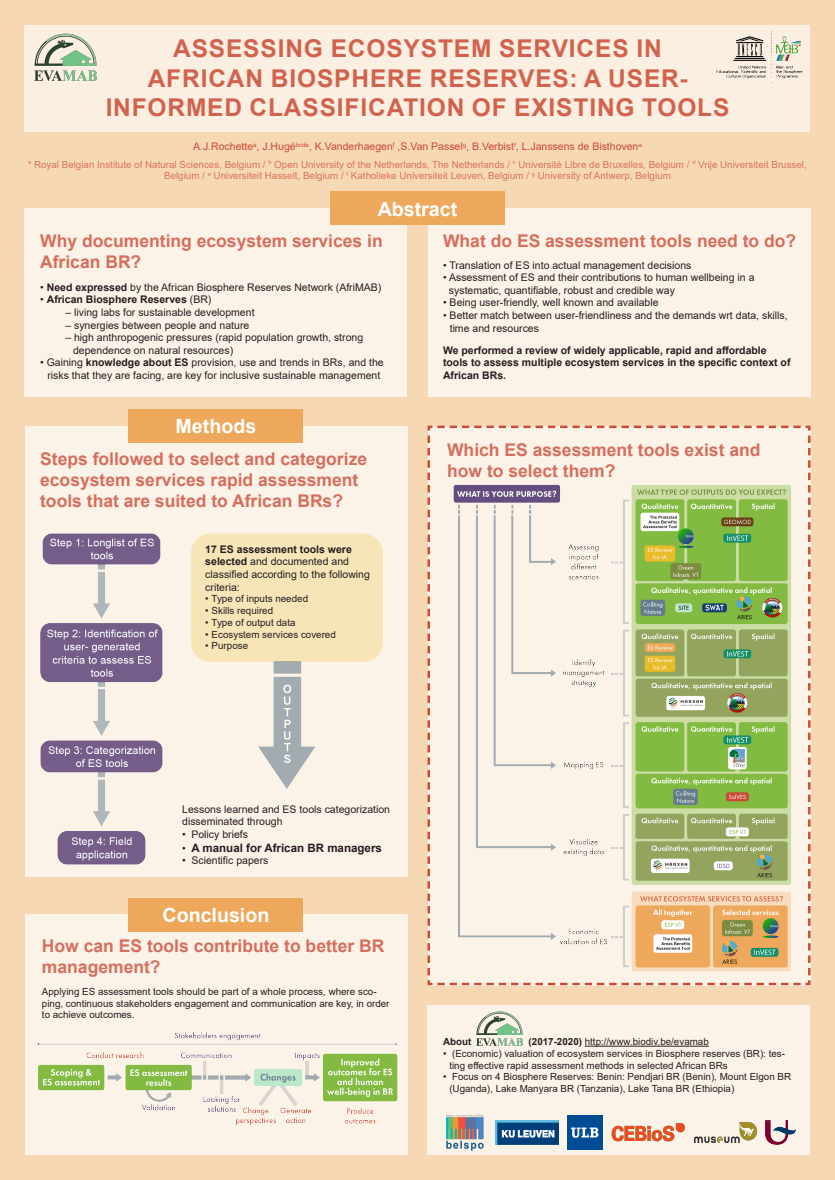
<style>
.page{position:relative;width:835px;height:1180px;background:#fff}
.page>*{position:absolute;margin:0;border:0;box-sizing:border-box;transform-origin:0 0}
.t1{font:700 24.5px/29.4px "Arial";letter-spacing:.035em;color:#ca4a34;text-align:center}
.Titres_1{font:700 19.6px "Arial";color:#fff}
.Titres_2{font:700 17.5px/21px "Arial";color:#d56e5d}
.t2{font:700 11.55px "Arial";color:#231f20}
.Texte_de_base{font:10.5px/12.6px "Arial";color:#231f20}
.Texte_de_base-2{font:700 10.5px/12.6px "Arial";color:#231f20}
.Texte_de_base-3{font:10.5px "Arial";color:#ca4a34}
.Texte_de_base-4{font:9.8px/11.8px "Arial";color:#231f20}
.t3{font:9.8px/11.8px "Arial";color:#ca4a34;text-align:center}
.Texte_de_base-5{font:700 9.8px "Arial";color:#231f20}
.s1{font-weight:700}
.s2{font-weight:400}
.s3{font-weight:400;font-size:10.5px}
</style>
<div class="page">
<div style="left:0;top:0;width:834px;height:1180px;background:#f7d8b5"></div>
<div style="left:25px;top:208px;width:382px;height:189px;background:#fcf3e8"></div>
<div style="left:25px;top:426px;width:382px;height:451px;background:#fcf3e8"></div>
<div style="left:25px;top:914px;width:382px;height:241px;background:#fcf3e8"></div>
<div style="left:427px;top:1005px;width:382px;height:150px;background:#fcf3e8"></div>
<svg style="left:427px;top:425px;width:384px;height:561px;background:#f9e8dc"></svg>
<div style="left:25px;top:25px;width:785px;height:107px;background:#fbefe1"></div>
<div style="left:428px;top:208px;width:382px;height:189px;background:#fcf3e8"></div>
<img style="left:450px;top:482px;width:343px;height:491px">
<img style="left:258px;top:662px;width:57px;height:126px">
<img style="left:476px;top:1011px;width:46px;height:34px">
<img style="left:446px;top:1114px;width:38px;height:37px">
<img style="left:495px;top:1120px;width:63px;height:24px">
<img style="left:567px;top:1115px;width:35px;height:34px">
<img style="left:611px;top:1123px;width:73px;height:18px">
<img style="left:694px;top:1122px;width:62px;height:20px">
<img style="left:765px;top:1120px;width:31px;height:24px">
<img style="left:37px;top:1032px;width:360px;height:93px">
<img style="left:716px;top:32px;width:86px;height:47px">
<img style="left:35px;top:34px;width:62px;height:46px">
<div style="left:330px;top:192px;width:174px;height:33px;background:#eea85b"></div>
<div style="left:128px;top:409px;width:175px;height:34px;background:#eea85b"></div>
<div style="left:128px;top:897px;width:175px;height:34px;background:#eea85b"></div>
<hr style="left:584px;top:1045px;width:124px;height:1px;background:#231f20">
<div style="left:191px;top:533px;width:192px;height:129px;background:#f7e5b8;border-radius:20px"></div>
<img style="left:40px;top:533px;width:123px;height:331px">
<h1 class="t1" style="left:105px;top:34px;width:625px">ASSESSING ECOSYSTEM SERVICES IN<br>AFRICAN BIOSPHERE RESERVES: A USER-<br>INFORMED CLASSIFICATION OF EXISTING TOOLS</h1>
<p class="Texte_de_base-3" style="left:193px;top:139px;width:450px">A.J.Rochette<sup>a</sup>, J.Hugé<sup>bcde</sup>, K.Vanderhaegen<sup>f</sup> ,S.Van Passel<sup>g</sup>, B.Verbist<sup>f</sup>, L.Janssens de Bisthoven<sup>a</sup></p>
<p class="t3" style="left:28px;top:158px;width:780px"><sup>a</sup> Royal Belgian Institute of Natural Sciences, Belgium / <sup>b</sup> Open University of the Netherlands, The Netherlands / <sup>c</sup> Université Libre de Bruxelles, Belgium / <sup>d</sup> Vrije Universiteit Brussel,<br>Belgium / <sup>e</sup> Universiteit Hasselt, Belgium / <sup>f</sup> Katholieke Universiteit Leuven, Belgium / <sup>g</sup> University of Antwerp, Belgium</p>
<p class="Titres_1" style="left:377px;top:195px;width:81px">Abstract</p>
<p class="Titres_2" style="left:40px;top:230px;width:344px">Why documenting ecosystem services in<br>African BR?</p>
<p class="Texte_de_base" style="left:40px;top:281px;width:342px">• <span class="s1">Need expressed</span> by the African Biosphere Reserves Network (AfriMAB)</p>
<p class="Texte_de_base-2" style="left:40px;top:293px;width:173px"><span class="s2">•</span> African Biosphere Reserves <span class="s2">(BR)</span></p>
<p class="Texte_de_base" style="left:65px;top:306px;width:191px">– living labs for sustainable development</p>
<p class="Texte_de_base" style="left:65px;top:318px;width:185px">– synergies between people and nature</p>
<p class="Texte_de_base" style="left:65px;top:331px;width:299px">– high anthropogenic pressures (rapid population growth, strong</p>
<p class="Texte_de_base" style="left:73px;top:344px;width:161px">dependence on natural resources)</p>
<p class="Texte_de_base" style="left:40px;top:356px;width:345px">• Gaining <span class="s1">knowledge about ES</span> provision, use and trends in BRs, and the</p>
<p class="Texte_de_base" style="left:47px;top:369px;width:334px">risks that they are facing, are key for inclusive sustainable management</p>
<p class="Titres_1" style="left:176px;top:412px;width:82px">Methods</p>
<p class="Titres_2" style="left:40px;top:448px;width:328px">Steps followed to select and categorize ecosystem services rapid assessment tools that are suited to African BRs?</p>
<p class="Texte_de_base" style="left:205px;top:543px;width:166px"><span class="s1">17 ES assessment tools were selected</span> and documented and classified according to the following criteria:</p>
<p class="Texte_de_base-4" style="left:205px;top:593px;width:104px">• Type of inputs needed</p>
<p class="Texte_de_base-4" style="left:205px;top:605px;width:69px">• Skills required</p>
<p class="Texte_de_base-4" style="left:205px;top:616px;width:92px">• Type of output data</p>
<p class="Texte_de_base-4" style="left:205px;top:628px;width:132px">• Ecosystem services covered</p>
<p class="Texte_de_base-4" style="left:205px;top:640px;width:44px">• Purpose</p>
<p class="Titres_2" style="left:443px;top:230px;width:354px">What do ES assessment tools need to do?</p>
<p class="Texte_de_base" style="left:443px;top:259px;width:250px">• Translation of ES into actual management decisions</p>
<p class="Texte_de_base" style="left:443px;top:271px;width:313px">• Assessment of ES and their contributions to human wellbeing in a</p>
<p class="Texte_de_base" style="left:449px;top:284px;width:227px">systematic, quantifiable, robust and credible way</p>
<p class="Texte_de_base" style="left:443px;top:296px;width:217px">• Being user-friendly, well known and available</p>
<p class="Texte_de_base" style="left:443px;top:309px;width:346px">• Better match between user-friendliness and the demands wrt data, skills,</p>
<p class="Texte_de_base" style="left:449px;top:322px;width:91px">time and resources</p>
<p class="Texte_de_base-2" style="left:443px;top:344px;width:349px">We performed a review of widely applicable, rapid and affordable tools to assess multiple ecosystem services in the specific context of<br>African BRs.</p>
<p class="Titres_2" style="left:447px;top:439px;width:315px">Which ES assessment tools exist and how to select them?</p>
<p class="Texte_de_base" style="left:182px;top:802px;width:209px">Lessons learned and ES tools categorization disseminated through</p>
<p class="Texte_de_base" style="left:182px;top:828px;width:67px">• Policy briefs</p>
<p class="t2" style="left:182px;top:839px;width:201px"><span class="s3">•</span> A manual for African BR managers</p>
<p class="Texte_de_base" style="left:182px;top:854px;width:88px">• Scientific papers</p>
<p class="Titres_1" style="left:162px;top:901px;width:108px">Conclusion</p>
<p class="Titres_2" style="left:42px;top:935px;width:344px">How can ES tools contribute to better BR management?</p>
<p class="Texte_de_base-4" style="left:42px;top:985px;width:349px">Applying ES assessment tools should be part of a whole process, where sco&shy;ping, continuous stakeholders engagement and communication are key, in order to achieve outcomes.</p>
<p class="Texte_de_base-5" style="left:443px;top:1034px;width:30px">About</p>
<p class="Texte_de_base-4" style="left:528px;top:1035px;width:182px"><span class="s1">(2017-2020)</span> http://www.biodiv.be/evamab</p>
<p class="Texte_de_base-4" style="left:449px;top:1047px;width:337px;text-indent:-6px">• (Economic) valuation of ecosystem services in Biosphere reserves (BR): tes&shy;ting effective rapid assessment methods in selected African BRs</p>
<p class="Texte_de_base-4" style="left:449px;top:1071px;width:343px;text-indent:-6px">• Focus on 4 Biosphere Reserves: Benin: Pendjari BR (Benin), Mount Elgon BR (Uganda), Lake Manyara BR (Tanzania), Lake Tana BR (Ethiopia)</p>
</div>
